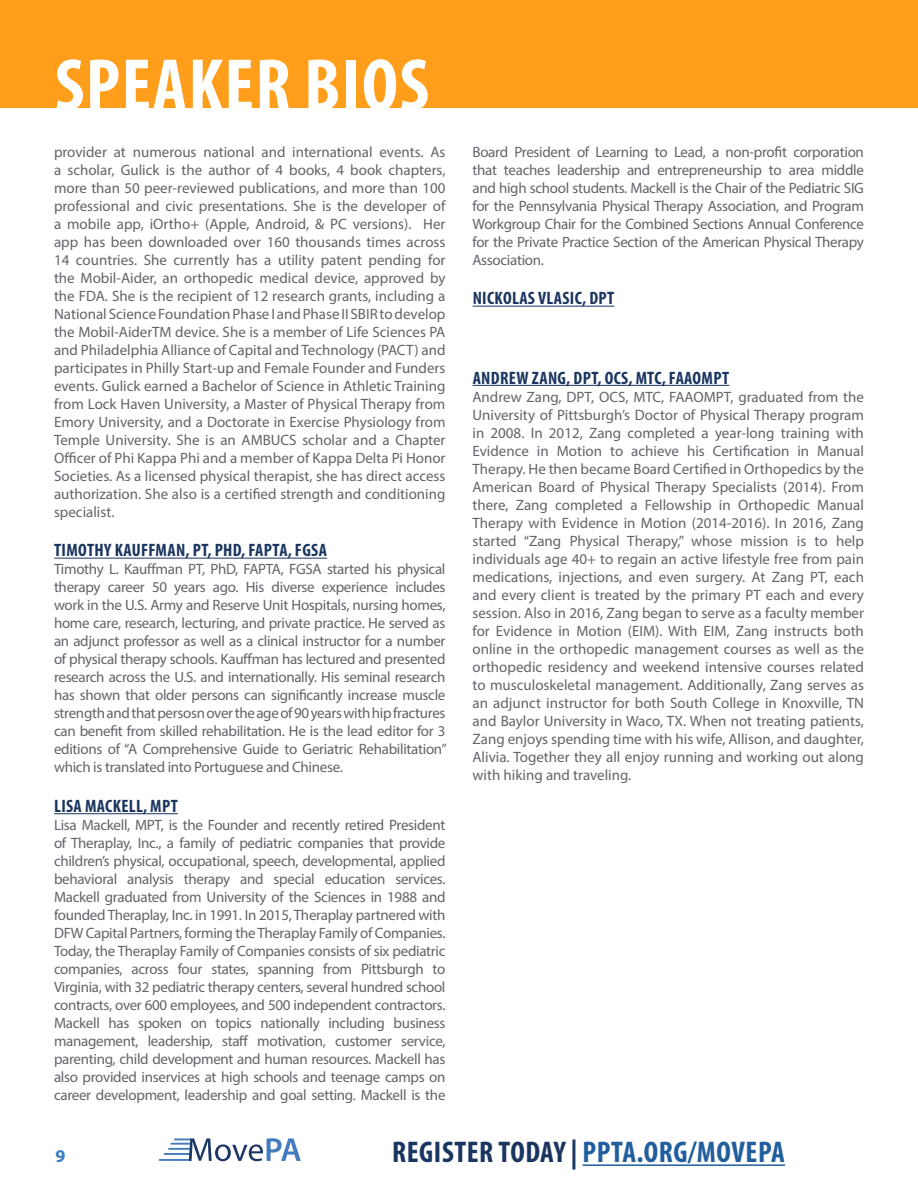
<style>
.page{position:relative;width:918px;height:1188px;background:#fff}
.page>*{position:absolute;margin:0;border:0;box-sizing:border-box;transform-origin:0 0}
.t1{font:700 condensed 75px "Myriad Pro";letter-spacing:.02em;color:#fff}
.t2{font:700 condensed 30px "Myriad Pro";letter-spacing:.02em;color:#215e9e}
.t3{font:700 condensed 18px "Myriad Pro";letter-spacing:.02em;color:#1a355f}
.t4{font:700 18px "Myriad Pro";color:#397cc9}
.t5{font:15px/18px "Myriad Pro";letter-spacing:-.02em;color:#61646a;text-align:justify}
.s1{color:#1a355f}
</style>
<div class="page">
<hr style="left:583px;top:1164px;width:202px;height:2px;background:#215e9e">
<hr style="left:165px;top:1153px;width:25px;height:2px;background:#437cbf">
<hr style="left:160px;top:1159px;width:30px;height:2px;background:#437cbf">
<hr style="left:169px;top:1148px;width:22px;height:2px;background:#437cbf">
<hr style="left:171px;top:1143px;width:20px;height:2px;background:#437cbf">
<svg style="left:175px;top:1138px;width:126px;height:23px"></svg>
<div style="left:0;top:0;width:918px;height:108px;background:#ff9e1a"></div>
<hr style="left:54px;top:558px;width:273px;height:1px;background:#1a355f">
<hr style="left:54px;top:813px;width:124px;height:1px;background:#1a355f">
<hr style="left:473px;top:306px;width:141px;height:1px;background:#1a355f">
<hr style="left:473px;top:385px;width:256px;height:1px;background:#1a355f">
<h1 class="t1" style="left:55px;top:38px;width:376px">SPEAKER BIOS</h1>
<p class="t5" style="left:54px;top:142px;width:393px">provider at numerous national and international events. As a scholar, Gulick is the author of 4 books, 4 book chapters, more than 50 peer-reviewed publications, and more than 100 professional and civic presentations. She is the developer of a mobile app, iOrtho+ (Apple, Android, &amp; PC versions). Her app has been downloaded over 160 thousands times across 14 countries. She currently has a utility patent pending for the Mobil-Aider, an orthopedic medical device, approved by the FDA. She is the recipient of 12 research grants, including a National Science Foundation Phase I and Phase II SBIR to develop the Mobil-AiderTM device. She is a member of Life Sciences PA and Philadelphia Alliance of Capital and Technology (PACT) and participates in Philly Start-up and Female Founder and Funders events. Gulick earned a Bachelor of Science in Athletic Training from Lock Haven University, a Master of Physical Therapy from Emory University, and a Doctorate in Exercise Physiology from Temple University. She is an AMBUCS scholar and a Chapter Officer of Phi Kappa Phi and a member of Kappa Delta Pi Honor Societies. As a licensed physical therapist, she has direct access authorization. She also is a certified strength and conditioning specialist.</p>
<p class="t3" style="left:54px;top:539px;width:274px">TIMOTHY KAUFFMAN, PT, PHD, FAPTA, FGSA</p>
<p class="t5" style="left:54px;top:560px;width:394px">Timothy L. Kauffman PT, PhD, FAPTA, FGSA started his physical therapy career 50 years ago. His diverse experience includes work in the U.S. Army and Reserve Unit Hospitals, nursing homes, home care, research, lecturing, and private practice. He served as an adjunct professor as well as a clinical instructor for a number of physical therapy schools. Kauffman has lectured and presented research across the U.S. and internationally. His seminal research has shown that older persons can significantly increase muscle strength and that persosn over the age of 90 years with hip fractures can benefit from skilled rehabilitation. He is the lead editor for 3 editions of “A Comprehensive Guide to Geriatric Rehabilitation” which is translated into Portuguese and Chinese.</p>
<p class="t3" style="left:54px;top:795px;width:125px">LISA MACKELL, MPT</p>
<p class="t5" style="left:54px;top:816px;width:393px">Lisa Mackell, MPT, is the Founder and recently retired President of Theraplay, Inc., a family of pediatric companies that provide children’s physical, occupational, speech, developmental, applied behavioral analysis therapy and special education services.<br>Mackell graduated from University of the Sciences in 1988 and founded Theraplay, Inc. in 1991. In 2015, Theraplay partnered with DFW Capital Partners, forming the Theraplay Family of Companies.<br>Today, the Theraplay Family of Companies consists of six pediatric companies, across four states, spanning from Pittsburgh to Virginia, with 32 pediatric therapy centers, several hundred school contracts, over 600 employees, and 500 independent contractors.<br>Mackell has spoken on topics nationally including business management, leadership, staff motivation, customer service, parenting, child development and human resources. Mackell has also provided inservices at high schools and teenage camps on career development, leadership and goal setting. Mackell is the</p>
<p class="t5" style="left:472px;top:142px;width:393px">Board President of Learning to Lead, a non-profit corporation that teaches leadership and entrepreneurship to area middle and high school students. Mackell is the Chair of the Pediatric SIG for the Pennsylvania Physical Therapy Association, and Program Workgroup Chair for the Combined Sections Annual Conference for the Private Practice Section of the American Physical Therapy Association.</p>
<p class="t3" style="left:473px;top:287px;width:143px">NICKOLAS VLASIC, DPT</p>
<p class="t3" style="left:473px;top:366px;width:258px">ANDREW ZANG, DPT, OCS, MTC, FAAOMPT</p>
<p class="t5" style="left:472px;top:387px;width:393px">Andrew Zang, DPT, OCS, MTC, FAAOMPT, graduated from the University of Pittsburgh’s Doctor of Physical Therapy program in 2008. In 2012, Zang completed a year-long training with Evidence in Motion to achieve his Certification in Manual Therapy. He then became Board Certified in Orthopedics by the American Board of Physical Therapy Specialists (2014). From there, Zang completed a Fellowship in Orthopedic Manual Therapy with Evidence in Motion (2014-2016). In 2016, Zang started “Zang Physical Therapy,” whose mission is to help individuals age 40+ to regain an active lifestyle free from pain medications, injections, and even surgery. At Zang PT, each and every client is treated by the primary PT each and every session. Also in 2016, Zang began to serve as a faculty member for Evidence in Motion (EIM). With EIM, Zang instructs both online in the orthopedic management courses as well as the orthopedic residency and weekend intensive courses related to musculoskeletal management. Additionally, Zang serves as an adjunct instructor for both South College in Knoxville, TN and Baylor University in Waco, TX. When not treating patients, Zang enjoys spending time with his wife, Allison, and daughter, Alivia. Together they all enjoy running and working out along with hiking and traveling.</p>
<p class="t4" style="left:56px;top:1144px;width:11px">9</p>
<h2 class="t2" style="left:392px;top:1133px;width:394px"><span class="s1">REGISTER TODAY |</span> PPTA.ORG/MOVEPA</h2>
</div>
